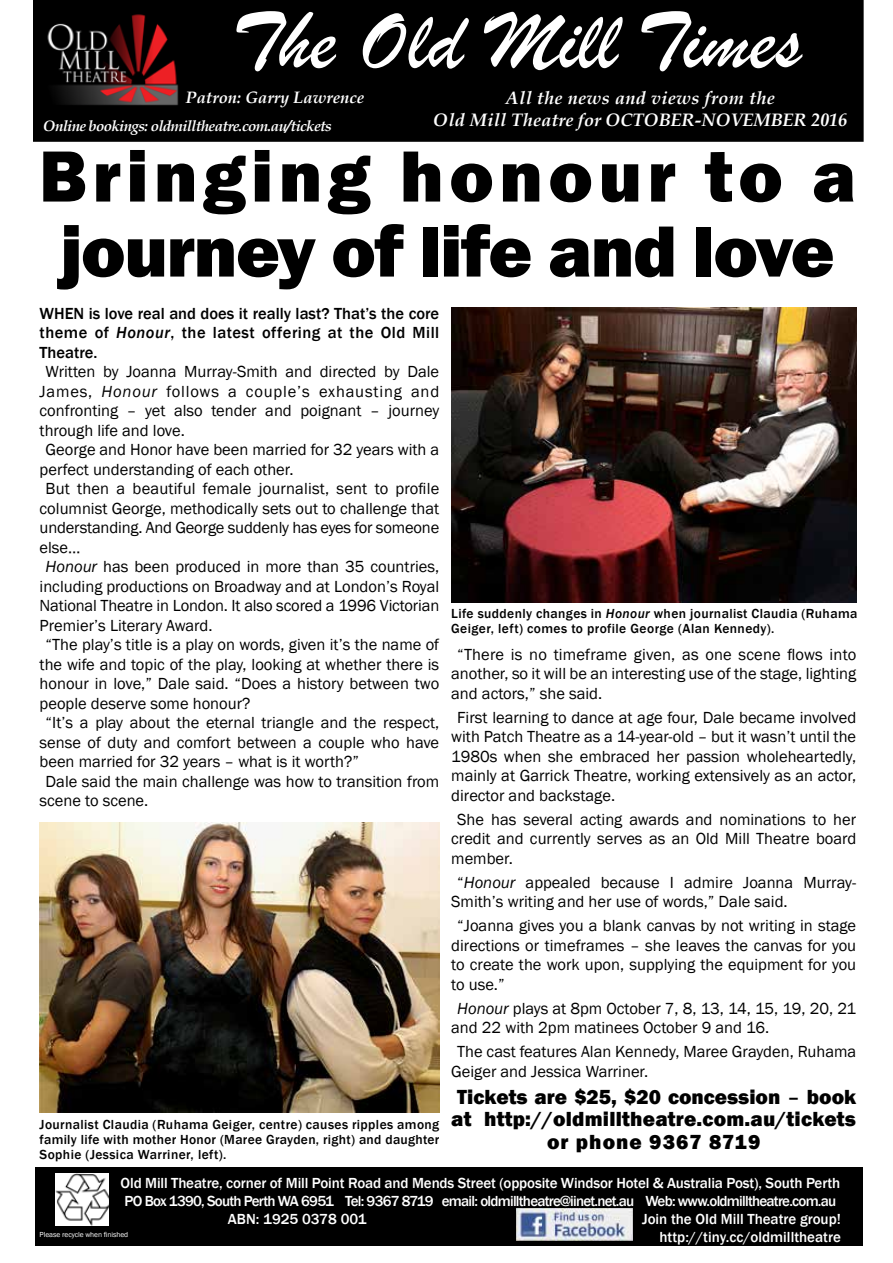
<style>
.page{position:relative;width:893px;height:1263px;background:#fff}
.page>*{position:absolute;margin:0;border:0;box-sizing:border-box;transform-origin:0 0}
.t1{font:85.5px "Brush Script";color:#fff}
.t2{font:800 75px/75px "Franklin Gothic";letter-spacing:-.02em;color:#000}
.t3{font:800 21px/22.5px "Franklin Gothic";letter-spacing:.01em;color:#000;text-align:center}
.t4{font:italic 700 18px/21.6px "Book Antiqua";letter-spacing:.02em;color:#fff;text-align:center}
.t5{font:16.5px/19.5px "Franklin Gothic";color:#000;text-align:justify}
.t6{font:500 16.5px/19.5px "Franklin Gothic";letter-spacing:.03em;color:#000;text-align:justify}
.t7{font:16.5px "Franklin Gothic";letter-spacing:.05em;color:#000}
.t8{font:italic 700 16.5px "Book Antiqua";color:#fff}
.t9{font:500 15px/18px "Franklin Gothic";letter-spacing:-.01em;color:#fff;text-align:right}
.t10{font:500 15px "Franklin Gothic";letter-spacing:-.05em;color:#fff}
.t11{font:italic 700 15px "Book Antiqua";letter-spacing:-.04em;color:#fff}
.t12{font:500 13.5px/15px "Franklin Gothic";letter-spacing:.03em;color:#000}
.t13{font:7.5px "Franklin Gothic";letter-spacing:-.01em;color:#fff}
.s1{font-style:italic}
.s2{font-weight:500}
</style>
<div class="page">
<div style="left:34px;top:1px;width:829px;height:140px;background:#000"></div>
<div style="left:33px;top:0;width:831px;height:142px;border:2px solid #000"></div>
<img style="left:47px;top:14px;width:132px;height:91px">
<div style="left:35px;top:1167px;width:828px;height:79px;background:#000"></div>
<img style="left:56px;top:1173px;width:53px;height:52px">
<img style="left:517px;top:1209px;width:115px;height:32px">
<img style="left:40px;top:822px;width:399px;height:290px">
<img style="left:451px;top:307px;width:405px;height:295px">
<h1 class="t1" style="left:231px;top:-11px;width:572px">The Old Mill Times</h1>
<p class="t8" style="left:186px;top:86px;width:180px">Patron: Garry Lawrence</p>
<p class="t11" style="left:43px;top:115px;width:290px">Online bookings: oldmilltheatre.com.au/tickets</p>
<p class="t4" style="left:433px;top:87px;width:416px">All the news and views from the<br>Old Mill Theatre for OCTOBER-NOVEMBER 2016</p>
<h2 class="t2" style="left:39px;top:139px;width:819px">Bringing honour to a journey of life and love</h2>
<p class="t6" style="left:40px;top:304px;width:401px">WHEN is love real and does it really last? That’s the core theme of <span class="s1">Honour</span>, the latest offering at the Old Mill Theatre.</p>
<p class="t5" style="left:46px;top:362px;width:395px">Written by Joanna Murray-Smith and directed by Dale</p>
<p class="t7" style="left:40px;top:381px;width:401px">James, <span class="s1">Honour</span> follows a couple’s exhausting and</p>
<p class="t5" style="left:40px;top:401px;width:401px">confronting – yet also tender and poignant – journey</p>
<p class="t5" style="left:40px;top:421px;width:147px">through life and love.</p>
<p class="t5" style="left:46px;top:440px;width:395px">George and Honor have been married for 32 years with a</p>
<p class="t5" style="left:40px;top:460px;width:255px">perfect understanding of each other.</p>
<p class="t5" style="left:46px;top:479px;width:395px">But then a beautiful female journalist, sent to profile</p>
<p class="t5" style="left:40px;top:499px;width:401px">columnist George, methodically sets out to challenge that</p>
<p class="t5" style="left:40px;top:518px;width:401px">understanding. And George suddenly has eyes for someone</p>
<p class="t5" style="left:40px;top:538px;width:42px">else…</p>
<p class="t5" style="left:46px;top:557px;width:395px"><span class="s1">Honour</span> has been produced in more than 35 countries,</p>
<p class="t5" style="left:40px;top:577px;width:401px">including productions on Broadway and at London’s Royal</p>
<p class="t5" style="left:40px;top:596px;width:401px">National Theatre in London. It also scored a 1996 Victorian</p>
<p class="t5" style="left:40px;top:616px;width:174px">Premier’s Literary Award.</p>
<p class="t5" style="left:46px;top:635px;width:395px">“The play’s title is a play on words, given it’s the name of</p>
<p class="t5" style="left:40px;top:655px;width:401px">the wife and topic of the play, looking at whether there is</p>
<p class="t5" style="left:40px;top:674px;width:401px">honour in love,” Dale said. “Does a history between two</p>
<p class="t5" style="left:40px;top:694px;width:212px">people deserve some honour?</p>
<p class="t5" style="left:46px;top:713px;width:395px">“It’s a play about the eternal triangle and the respect,</p>
<p class="t5" style="left:40px;top:733px;width:401px">sense of duty and comfort between a couple who have</p>
<p class="t5" style="left:40px;top:752px;width:321px">been married for 32 years – what is it worth?”</p>
<p class="t5" style="left:46px;top:772px;width:395px">Dale said the main challenge was how to transition from</p>
<p class="t5" style="left:40px;top:791px;width:110px">scene to scene.</p>
<p class="t12" style="left:40px;top:1117px;width:401px;text-align:justify">Journalist Claudia (Ruhama Geiger, centre) causes ripples among family life with mother Honor (Maree Grayden, right) and daughter Sophie (Jessica Warriner, left).</p>
<p class="t12" style="left:451px;top:606px;width:408px">Life suddenly changes in <span class="s1">Honour</span> when journalist Claudia (Ruhama<br>Geiger, left) comes to profile George (Alan Kennedy).</p>
<p class="t5" style="left:451px;top:645px;width:406px;text-indent:6px">“There is no timeframe given, as one scene flows into another, so it will be an interesting use of the stage, lighting and actors,” she said.</p>
<p class="t5" style="left:451px;top:708px;width:406px;text-indent:6px">First learning to dance at age four, Dale became involved with Patch Theatre as a 14-year-old – but it wasn’t until the 1980s when she embraced her passion wholeheartedly, mainly at Garrick Theatre, working extensively as an actor, director and backstage.</p>
<p class="t5" style="left:451px;top:810px;width:406px;text-indent:6px">She has several acting awards and nominations to her credit and currently serves as an Old Mill Theatre board member.</p>
<p class="t5" style="left:451px;top:873px;width:406px;text-indent:6px">“<span class="s1">Honour</span> appealed because I admire Joanna Murray-<br>Smith’s writing and her use of words,” Dale said.</p>
<p class="t5" style="left:451px;top:916px;width:406px;text-indent:6px">“Joanna gives you a blank canvas by not writing in stage directions or timeframes – she leaves the canvas for you to create the work upon, supplying the equipment for you to use.”</p>
<p class="t5" style="left:451px;top:999px;width:406px;text-indent:6px"><span class="s1">Honour</span> plays at 8pm October 7, 8, 13, 14, 15, 19, 20, 21 and 22 with 2pm matinees October 9 and 16.</p>
<p class="t5" style="left:451px;top:1042px;width:406px;text-indent:6px">The cast features Alan Kennedy, Maree Grayden, Ruhama<br>Geiger and Jessica Warriner.</p>
<p class="t3" style="left:451px;top:1085px;width:406px">Tickets are $25, $20 concession <span class="s2">–</span> book at http://oldmilltheatre.com.au/tickets or phone 9367 8719</p>
<p class="t9" style="left:121px;top:1174px;width:721px">Old Mill Theatre, corner of Mill Point Road and Mends Street (opposite Windsor Hotel &amp; Australia Post), South Perth</p>
<p class="t10" style="left:125px;top:1191px;width:713px">PO Box 1390, South Perth WA 6951 Tel: 9367 8719 email: oldmilltheatre@iinet.net.au Web: www.oldmilltheatre.com.au</p>
<p class="t9" style="left:228px;top:1210px;width:140px">ABN: 1925 0378 001</p>
<p class="t9" style="left:642px;top:1210px;width:200px">Join the OId Mill Theatre group! http://tiny.cc/oldmilltheatre</p>
<p class="t13" style="left:40px;top:1230px;width:90px">Please recycle when finished</p>
</div>
